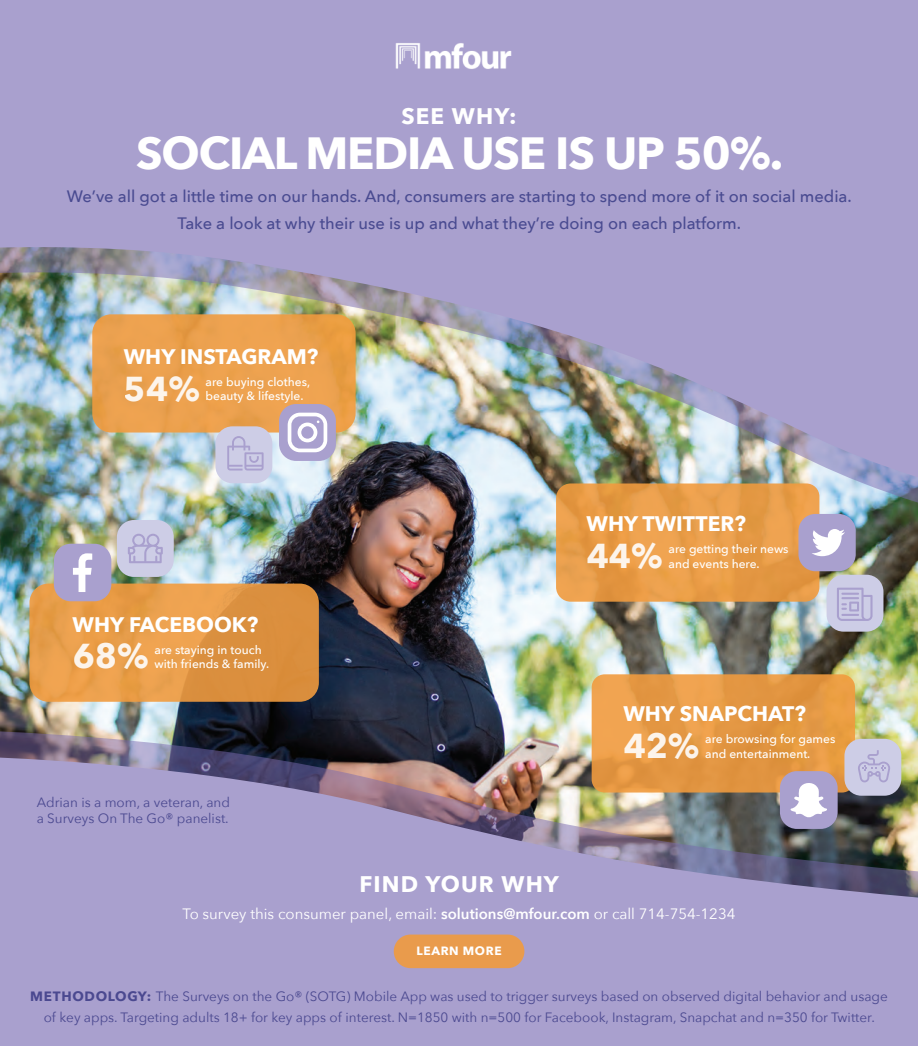
<style>
.page{position:relative;width:918px;height:1046px;background:#fff}
.page>*{position:absolute;margin:0;border:0;box-sizing:border-box;transform-origin:0 0}
.t1{font:700 45px "Avenir Next";letter-spacing:-.025em;color:#fff}
.t2{font:700 34.5px "Avenir Next";color:#fff}
.t3{font:700 22.5px "Avenir Next";letter-spacing:.05em;color:#fff}
.t4{font:700 21px "Avenir Next";color:#fff}
.t5{font:500 16.5px/27px "Avenir Next";color:#4a4b91;text-align:center}
.t6{font:15px "Avenir Next";color:#fff}
.t7{font:13.5px/21px "Avenir Next";color:#4b4990;text-align:center}
.t8{font:500 12px/14.4px "Avenir Next";color:#fff}
.t9{font:700 12px "Avenir Next";letter-spacing:.05em;color:#fff}
.s1{font-weight:600}
.s2{font-weight:700}
</style>
<div class="page">
<img style="left:0;top:562px;width:918px;height:166px">
<img style="left:0;top:728px;width:918px;height:17px">
<img style="left:0;top:0;width:918px;height:553px">
<img style="left:0;top:745px;width:918px;height:300px">
<div style="left:556px;top:483px;width:263px;height:118px;background:#e99e49;border-radius:14px"></div>
<div style="left:592px;top:674px;width:263px;height:118px;background:linear-gradient(to right,#e99c4a,#e3973f);border-radius:13px"></div>
<div style="left:29px;top:583px;width:290px;height:118px;background:linear-gradient(to right,#efa44f,#d98e3d);border-radius:19px"></div>
<div style="left:54px;top:543px;width:57px;height:58px;background:#a9a0ce;border-radius:17px"></div>
<div style="left:92px;top:314px;width:264px;height:118px;background:linear-gradient(to right,#eba04f,#eca04a);border-radius:19px"></div>
<div style="left:279px;top:404px;width:57px;height:57px;background:#a9a0ce;border-radius:17px"></div>
<div style="left:215px;top:426px;width:57px;height:57px;background:#cdcde6;border-radius:17px"></div>
<div style="left:117px;top:520px;width:57px;height:57px;background:#cdcde6;border-radius:17px"></div>
<div style="left:827px;top:574px;width:56px;height:57px;background:#cdcde6;border-radius:17px"></div>
<div style="left:844px;top:738px;width:57px;height:57px;background:#cdcde6;border-radius:17px"></div>
<svg style="left:288px;top:412px;width:39px;height:40px"></svg>
<svg style="left:73px;top:553px;width:19px;height:39px"></svg>
<div style="left:798px;top:514px;width:58px;height:57px;background:#a9a0ce;border-radius:17px"></div>
<div style="left:780px;top:771px;width:58px;height:57px;background:#a9a0ce;border-radius:17px"></div>
<svg style="left:790px;top:783px;width:37px;height:34px"></svg>
<svg style="left:812px;top:529px;width:33px;height:27px"></svg>
<svg style="left:227px;top:436px;width:37px;height:34px"></svg>
<svg style="left:837px;top:587px;width:36px;height:34px"></svg>
<svg style="left:128px;top:533px;width:35px;height:30px"></svg>
<svg style="left:858px;top:750px;width:32px;height:32px"></svg>
<div style="left:394px;top:934px;width:130px;height:34px;background:#e99b4c;border-radius:17px"></div>
<img style="left:369px;top:0;width:169px;height:140px">
<h3 class="t3" style="left:401px;top:96px;width:117px">SEE WHY:</h3>
<h1 class="t1" style="left:136px;top:114px;width:649px">SOCIAL MEDIA USE IS UP 50%.</h1>
<p class="t5" style="left:67px;top:182px;width:787px">We’ve all got a little time on our hands. And, consumers are starting to spend more of it on social media.<br>Take a look at why their use is up and what they’re doing on each platform.</p>
<h3 class="t4" style="left:124px;top:338px;width:196px">WHY INSTAGRAM?</h3>
<h2 class="t2" style="left:124px;top:358px;width:78px">54%</h2>
<p class="t8" style="left:206px;top:374px;width:106px">are buying clothes, beauty &amp; lifestyle.</p>
<h3 class="t4" style="left:73px;top:606px;width:187px">WHY FACEBOOK?</h3>
<h2 class="t2" style="left:73px;top:626px;width:78px">68%</h2>
<p class="t8" style="left:155px;top:641px;width:116px">are staying in touch with friends &amp; family.</p>
<p class="t7" style="left:37px;top:793px;width:195px;line-height:16.2px;text-align:left">Adrian is a mom, a veteran, and a Surveys On The Go® panelist.</p>
<h3 class="t4" style="left:587px;top:505px;width:161px">WHY TWITTER?</h3>
<h2 class="t2" style="left:587px;top:526px;width:78px">44%</h2>
<p class="t8" style="left:669px;top:541px;width:122px">are getting their news and events here.</p>
<h3 class="t3" style="left:359px;top:864px;width:201px">FIND YOUR WHY</h3>
<h3 class="t4" style="left:623px;top:695px;width:184px">WHY SNAPCHAT?</h3>
<h2 class="t2" style="left:623px;top:716px;width:78px">42%</h2>
<p class="t8" style="left:705px;top:731px;width:132px">are browsing for games and entertainment.</p>
<p class="t6" style="left:183px;top:900px;width:554px">To survey this consumer panel, email: <span class="s1">solutions@mfour.com</span> or call 714-754-1234</p>
<p class="t9" style="left:417px;top:940px;width:87px">LEARN MORE</p>
<p class="t7" style="left:30px;top:984px;width:859px"><span class="s2">METHODOLOGY:</span> The Surveys on the Go® (SOTG) Mobile App was used to trigger surveys based on observed digital behavior and usage of key apps. Targeting adults 18+ for key apps of interest. N=1850 with n=500 for Facebook, Instagram, Snapchat and n=350 for Twitter.</p>
</div>
